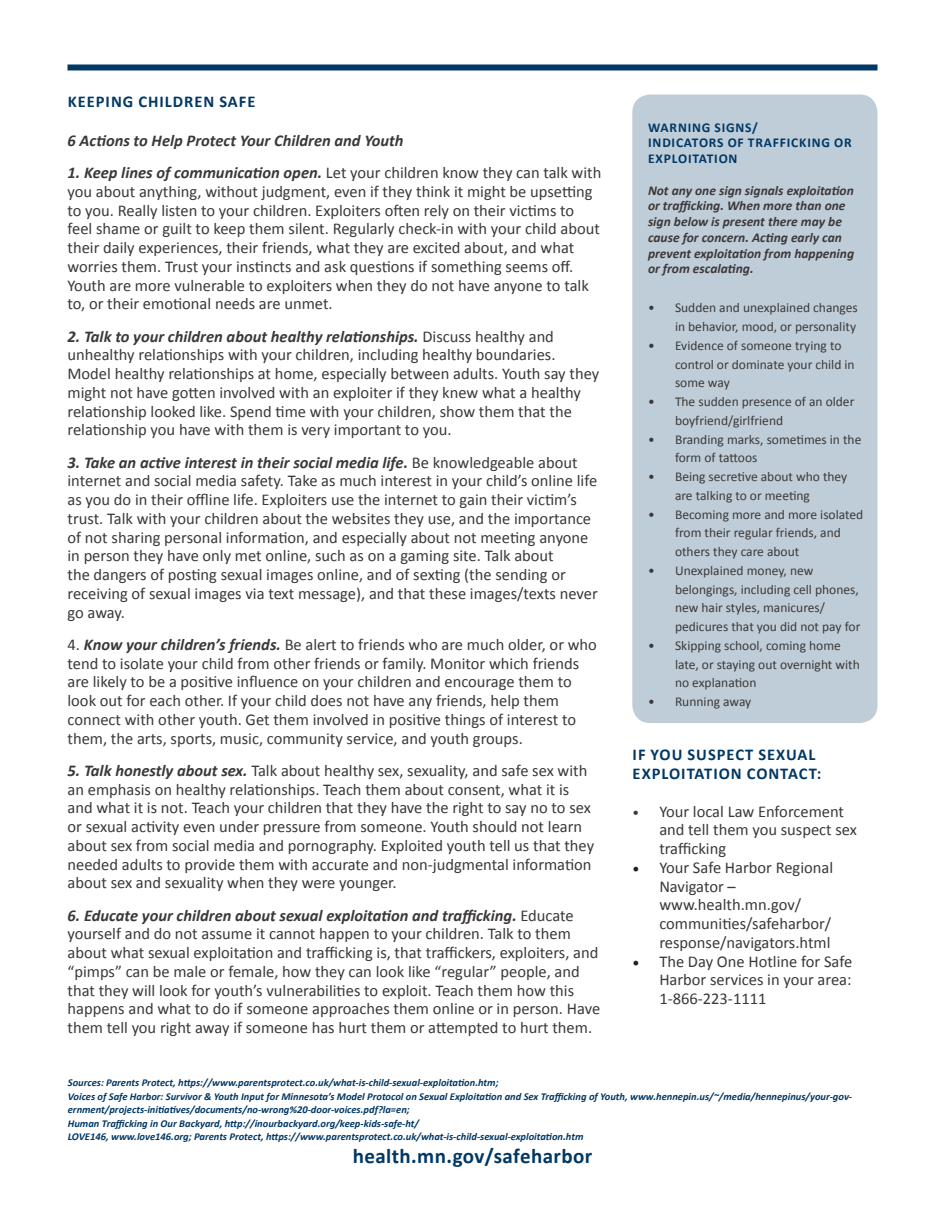
<style>
.page{position:relative;width:945px;height:1215px;background:#fff}
.page>*{position:absolute;margin:0;border:0;box-sizing:border-box;transform-origin:0 0}
.t1{font:700 21px "Calibri";letter-spacing:.02em;color:#003865}
.t2{font:16.5px/18.8px "Calibri";color:#3c3839}
.t3{font:700 16.5px/18.8px "Calibri";letter-spacing:.06em;color:#003865}
.t4{font:italic 700 16.5px "Calibri";color:#3c3839}
.t5{font:13.5px/18.8px "Calibri";color:#3c3938}
.t6{font:italic 700 13.5px/15.8px "Calibri";color:#3c3839}
.t7{font:700 13.5px/15.8px "Calibri";letter-spacing:.06em;color:#003865}
.t8{font:italic 700 10.5px/13.5px "Calibri";color:#003865}
.s1{font-weight:700;font-style:italic}
.s2{font-size:13.5px}
.s3{font-family:"Minion Pro";font-size:18px;color:#231f20}
</style>
<div class="page">
<div style="left:68px;top:64px;width:810px;height:6px;background:#003865"></div>
<div style="left:632px;top:95px;width:246px;height:628px;background:#bfcdd8;border-radius:18px"></div>
<p class="t3" style="left:68px;top:92px;width:189px">KEEPING CHILDREN SAFE</p>
<p class="t4" style="left:68px;top:130px;width:338px">6 Actions to Help Protect Your Children and Youth</p>
<p class="t2" style="left:68px;top:163px;width:535px"><span class="s1">1. Keep lines of communication open.</span> Let your children know they can talk with you about anything, without judgment, even if they think it might be upsetting to you. Really listen to your children. Exploiters often rely on their victims to feel shame or guilt to keep them silent. Regularly check-in with your child about their daily experiences, their friends, what they are excited about, and what worries them. Trust your instincts and ask questions if something seems off.<br>Youth are more vulnerable to exploiters when they do not have anyone to talk to, or their emotional needs are unmet.</p>
<p class="t2" style="left:68px;top:327px;width:533px"><span class="s1">2. Talk to your children about healthy relationships.</span> Discuss healthy and unhealthy relationships with your children, including healthy boundaries.<br>Model healthy relationships at home, especially between adults. Youth say they might not have gotten involved with an exploiter if they knew what a healthy relationship looked like. Spend time with your children, show them that the relationship you have with them is very important to you.</p>
<p class="t2" style="left:68px;top:453px;width:532px"><span class="s1">3. Take an active interest in their social media life.</span> Be knowledgeable about internet and social media safety. Take as much interest in your child’s online life as you do in their offline life. Exploiters use the internet to gain their victim’s trust. Talk with your children about the websites they use, and the importance of not sharing personal information, and especially about not meeting anyone in person they have only met online, such as on a gaming site. Talk about<br>the dangers of posting sexual images online, and of sexting (the sending or receiving of sexual images via text message), and that these images/texts never go away.</p>
<p class="t2" style="left:68px;top:635px;width:531px">4. <span class="s1">Know your children’s friends.</span> Be alert to friends who are much older, or who tend to isolate your child from other friends or family. Monitor which friends are likely to be a positive influence on your children and encourage them to look out for each other. If your child does not have any friends, help them connect with other youth. Get them involved in positive things of interest to them, the arts, sports, music, community service, and youth groups.</p>
<p class="t2" style="left:68px;top:761px;width:528px"><span class="s1">5. Talk honestly about sex.</span> Talk about healthy sex, sexuality, and safe sex with an emphasis on healthy relationships. Teach them about consent, what it is and what it is not. Teach your children that they have the right to say no to sex or sexual activity even under pressure from someone. Youth should not learn about sex from social media and pornography. Exploited youth tell us that they needed adults to provide them with accurate and non-judgmental information about sex and sexuality when they were younger.</p>
<p class="t2" style="left:68px;top:906px;width:534px"><span class="s1">6. Educate your children about sexual exploitation and trafficking.</span> Educate yourself and do not assume it cannot happen to your children. Talk to them about what sexual exploitation and trafficking is, that traffickers, exploiters, and “pimps” can be male or female, how they can look like “regular” people, and that they will look for youth’s vulnerabilities to exploit. Teach them how this happens and what to do if someone approaches them online or in person. Have them tell you right away if someone has hurt them or attempted to hurt them.</p>
<p class="t7" style="left:648px;top:119px;width:111px">WARNING SIGNS/</p>
<p class="t7" style="left:648px;top:135px;width:205px">INDICATORS OF TRAFFICKING OR<br>EXPLOITATION</p>
<p class="t6" style="left:648px;top:182px;width:208px">Not any one sign signals exploitation or trafficking. When more than one sign below is present there may be cause for concern. Acting early can prevent exploitation from happening or from escalating.</p>
<p class="t5" style="left:648px;top:299px;width:211px;text-align:right">• Sudden and unexplained changes in behavior, mood, or personality</p>
<p class="t5" style="left:675px;top:336px;width:181px;text-indent:-27px">• Evidence of someone trying to control or dominate your child in some way</p>
<p class="t5" style="left:675px;top:392px;width:181px;text-indent:-27px">• The sudden presence of an older boyfriend/girlfriend</p>
<p class="t5" style="left:675px;top:430px;width:188px;text-indent:-27px">• Branding marks, sometimes in the form of tattoos</p>
<p class="t5" style="left:675px;top:467px;width:174px;text-indent:-27px">• Being secretive about who they are talking to or meeting</p>
<p class="t5" style="left:675px;top:505px;width:190px;text-indent:-27px">• Becoming more and more isolated from their regular friends, and others they care about</p>
<p class="t5" style="left:675px;top:561px;width:187px;text-indent:-27px">• Unexplained money, new belongings, including cell phones, new hair styles, manicures/ pedicures that you did not pay for</p>
<p class="t5" style="left:675px;top:636px;width:186px;text-indent:-27px">• Skipping school, coming home late, or staying out overnight with no explanation</p>
<p class="t5" style="left:648px;top:692px;width:105px">• Running away</p>
<p class="t3" style="left:633px;top:745px;width:190px">IF YOU SUSPECT SEXUAL<br>EXPLOITATION CONTACT:</p>
<p class="t2" style="left:659px;top:802px;width:199px;text-indent:-27px"><span class="s2">•</span> Your local Law Enforcement and tell them you suspect sex trafficking</p>
<p class="t2" style="left:659px;top:858px;width:175px;text-indent:-27px"><span class="s3">•</span> Your Safe Harbor Regional<br>Navigator – www.health.mn.gov/ communities/safeharbor/ response/navigators.html</p>
<p class="t2" style="left:659px;top:952px;width:194px;text-align:justify;text-indent:-27px"><span class="s3">•</span> The Day One Hotline for Safe Harbor services in your area:<br>1-866-223-1111</p>
<p class="t8" style="left:68px;top:1076px;width:432px">Sources: Parents Protect, https://www.parentsprotect.co.uk/what-is-child-sexual-exploitation.htm;</p>
<p class="t8" style="left:68px;top:1090px;width:786px">Voices of Safe Harbor: Survivor &amp; Youth Input for Minnesota’s Model Protocol on Sexual Exploitation and Sex Trafficking of Youth, www.hennepin.us/~/media/hennepinus/your-gov&shy;ernment/projects-initiatives/documents/no-wrong%20-door-voices.pdf?la=en;</p>
<p class="t8" style="left:68px;top:1117px;width:353px">Human Trafficking in Our Backyard, http://inourbackyard.org/keep-kids-safe-ht/</p>
<p class="t8" style="left:68px;top:1130px;width:517px">LOVE146, www.love146.org; Parents Protect, https://www.parentsprotect.co.uk/what-is-child-sexual-exploitation.htm</p>
<p class="t1" style="left:353px;top:1143px;width:241px">health.mn.gov/safeharbor</p>
</div>
